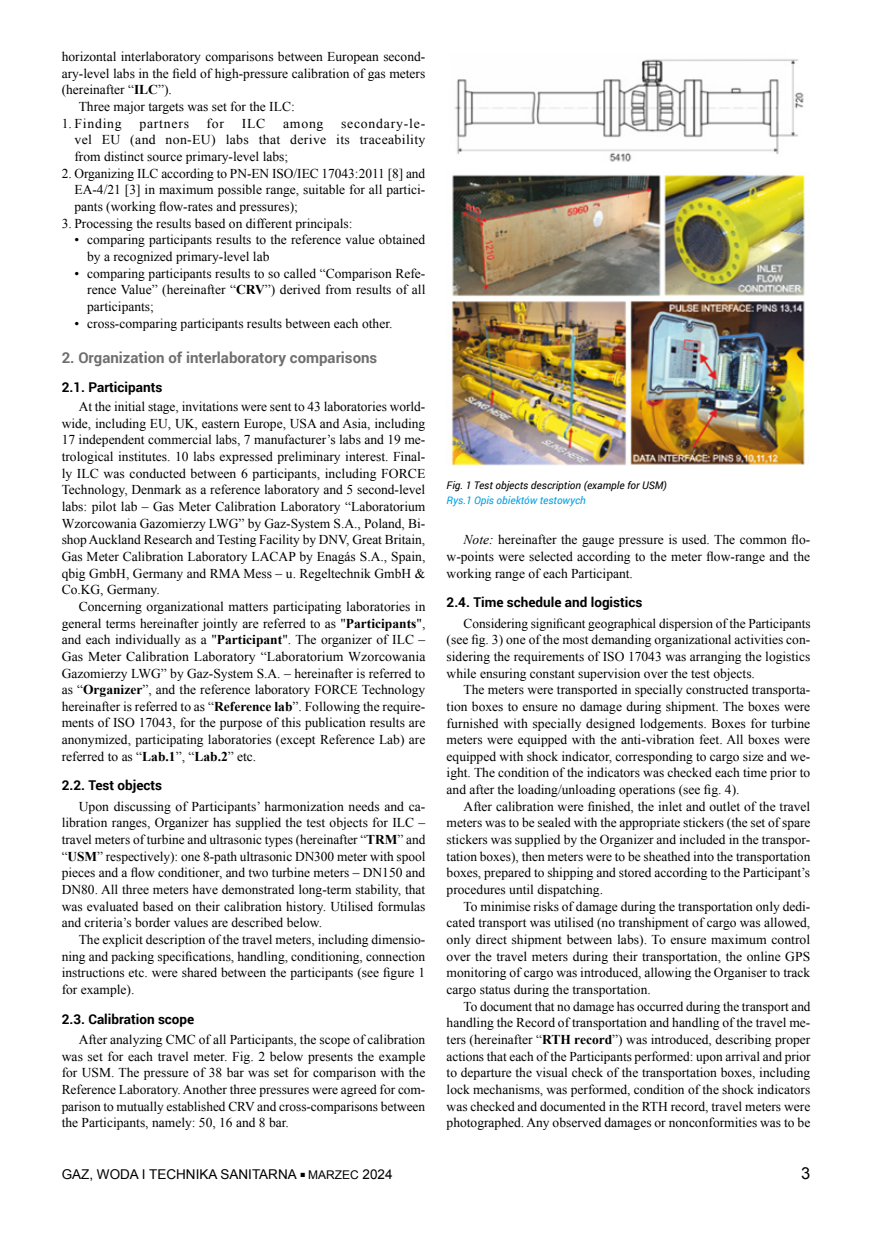
<style>
.page{position:relative;width:872px;height:1234px;background:#fff}
.page>*{position:absolute;margin:0;border:0;box-sizing:border-box;transform-origin:0 0}
.t1{font:16.5px "Arial";color:#000}
.t2{font:700 15px "Roboto";color:#706f6f}
.t3{font:13.5px/16.6px "Times New Roman";color:#000;text-align:justify}
.t4{font:700 13.5px "Roboto";color:#000}
.t5{font:13.5px "Arial";color:#000}
.t6{font:13.5px "Times New Roman";letter-spacing:.055em;color:#000}
.t7{font:italic 10.5px "Roboto";color:#000}
.t8{font:italic 10.5px "Roboto";color:#009fe3}
.s1{font-weight:700}
.s2{font-style:italic}
.s3{font-size:9px}
.s4{font-size:12px}
</style>
<div class="page">
<img style="left:447px;top:59px;width:363px;height:407px">
<p class="t3" style="left:62px;top:48px;width:365px">horizontal interlaboratory comparisons between European second-</p>
<p class="t3" style="left:62px;top:65px;width:365px">ary-level labs in the field of high-pressure calibration of gas meters</p>
<p class="t3" style="left:62px;top:81px;width:112px">(hereinafter “<span class="s1">ILC</span>”).</p>
<p class="t3" style="left:79px;top:98px;width:218px">Three major targets was set for the ILC:</p>
<p class="t6" style="left:62px;top:114px;width:62px">1. Finding</p>
<p class="t6" style="left:139px;top:114px;width:51px">partners</p>
<p class="t3" style="left:207px;top:114px;width:19px">for</p>
<p class="t3" style="left:242px;top:114px;width:25px">ILC</p>
<p class="t3" style="left:283px;top:114px;width:42px">among</p>
<p class="t3" style="left:74px;top:114px;width:352px;text-indent:267px">secondary-le&shy;vel EU (and non-EU) labs that derive its traceability from distinct source primary-level labs;</p>
<p class="t3" style="left:74px;top:164px;width:352px;text-indent:-13px">2. Organizing ILC according to PN-EN ISO/IEC 17043:2011 [8] and EA-4/21 [3] in maximum possible range, suitable for all partici&shy;pants (working flow-rates and pressures);</p>
<p class="t3" style="left:62px;top:214px;width:292px">3. Processing the results based on different principals:</p>
<p class="t3" style="left:87px;top:231px;width:340px;text-indent:-13px">• comparing participants results to the reference value obtained by a recognized primary-level lab</p>
<p class="t3" style="left:87px;top:264px;width:340px;text-indent:-13px">• comparing participants results to so called “Comparison Refe&shy;rence Value” (hereinafter “<span class="s1">CRV</span>”) derived from results of all participants;</p>
<p class="t3" style="left:74px;top:314px;width:319px">• cross-comparing participants results between each other.</p>
<p class="t2" style="left:62px;top:346px;width:317px">2. Organization of interlaboratory comparisons</p>
<p class="t4" style="left:62px;top:377px;width:102px">2.1. Participants</p>
<p class="t3" style="left:62px;top:398px;width:365px;text-indent:17px">At the initial stage, invitations were sent to 43 laboratories world&shy;wide, including EU, UK, eastern Europe, USA and Asia, including 17 independent commercial labs, 7 manufacturer’s labs and 19 me&shy;trological institutes. 10 labs expressed preliminary interest. Final&shy;ly ILC was conducted between 6 participants, including FORCE Technology, Denmark as a reference laboratory and 5 second-level labs: pilot lab – Gas Meter Calibration Laboratory “Laboratorium Wzorcowania Gazomierzy LWG” by Gaz-System S.A., Poland, Bi&shy;shop Auckland Research and Testing Facility by DNV, Great Britain, Gas Meter Calibration Laboratory LACAP by Enagás S.A., Spain, qbig GmbH, Germany and RMA Mess – u. Regeltechnik GmbH &amp; Co.KG, Germany.</p>
<p class="t3" style="left:62px;top:597px;width:365px;text-indent:17px">Concerning organizational matters participating laboratories in general terms hereinafter jointly are referred to as "<span class="s1">Participants</span>", and each individually as a "<span class="s1">Participant</span>". The organizer of ILC – Gas Meter Calibration Laboratory “Laboratorium Wzorcowania Gazomierzy LWG” by Gaz-System S.A. – hereinafter is referred to as “<span class="s1">Organizer</span>”, and the reference laboratory FORCE Technology hereinafter is referred to as “<span class="s1">Reference lab</span>”. Following the require&shy;ments of ISO 17043, for the purpose of this publication results are anonymized, participating laboratories (except Reference Lab) are referred to as “<span class="s1">Lab.1</span>”, “<span class="s1">Lab.2</span>” etc.</p>
<p class="t4" style="left:62px;top:775px;width:102px">2.2. Test objects</p>
<p class="t3" style="left:62px;top:797px;width:365px;text-indent:17px">Upon discussing of Participants’ harmonization needs and ca&shy;libration ranges, Organizer has supplied the test objects for ILC – travel meters of turbine and ultrasonic types (hereinafter “<span class="s1">TRM</span>” and “<span class="s1">USM</span>” respectively): one 8-path ultrasonic DN300 meter with spool pieces and a flow conditioner, and two turbine meters – DN150 and DN80. All three meters have demonstrated long-term stability, that was evaluated based on their calibration history. Utilised formulas and criteria’s border values are described below.</p>
<p class="t3" style="left:62px;top:930px;width:365px;text-indent:17px">The explicit description of the travel meters, including dimensio&shy;ning and packing specifications, handling, conditioning, connection instructions etc. were shared between the participants (see figure 1 for example).</p>
<p class="t4" style="left:62px;top:1008px;width:134px">2.3. Calibration scope</p>
<p class="t3" style="left:62px;top:1030px;width:365px;text-indent:17px">After analyzing CMC of all Participants, the scope of calibration was set for each travel meter. Fig. 2 below presents the example for USM. The pressure of 38 bar was set for comparison with the Reference Laboratory. Another three pressures were agreed for com&shy;parison to mutually established CRV and cross-comparisons between the Participants, namely: 50, 16 and 8 bar.</p>
<p class="t7" style="left:446px;top:477px;width:222px">Fig. 1 Test objects description (example for USM)</p>
<p class="t8" style="left:446px;top:493px;width:141px">Rys.1 Opis obiektów testowych</p>
<p class="t3" style="left:446px;top:531px;width:365px;text-indent:17px"><span class="s2">Note:</span> hereinafter the gauge pressure is used. The common flo&shy;w-points were selected according to the meter flow-range and the working range of each Participant.</p>
<p class="t4" style="left:446px;top:592px;width:197px">2.4. Time schedule and logistics</p>
<p class="t3" style="left:446px;top:614px;width:365px;text-indent:17px">Considering significant geographical dispersion of the Participants (see fig. 3) one of the most demanding organizational activities con&shy;sidering the requirements of ISO 17043 was arranging the logistics while ensuring constant supervision over the test objects.</p>
<p class="t3" style="left:446px;top:681px;width:365px;text-indent:17px">The meters were transported in specially constructed transporta&shy;tion boxes to ensure no damage during shipment. The boxes were furnished with specially designed lodgements. Boxes for turbine meters were equipped with the anti-vibration feet. All boxes were equipped with shock indicator, corresponding to cargo size and we&shy;ight. The condition of the indicators was checked each time prior to and after the loading/unloading operations (see fig. 4).</p>
<p class="t3" style="left:446px;top:797px;width:365px;text-indent:17px">After calibration were finished, the inlet and outlet of the travel meters was to be sealed with the appropriate stickers (the set of spare stickers was supplied by the Organizer and included in the transpor&shy;tation boxes), then meters were to be sheathed into the transportation boxes, prepared to shipping and stored according to the Participant’s procedures until dispatching.</p>
<p class="t3" style="left:446px;top:897px;width:365px;text-indent:17px">To minimise risks of damage during the transportation only dedi&shy;cated transport was utilised (no transhipment of cargo was allowed, only direct shipment between labs). To ensure maximum control over the travel meters during their transportation, the online GPS monitoring of cargo was introduced, allowing the Organiser to track cargo status during the transportation.</p>
<p class="t3" style="left:446px;top:997px;width:365px;text-indent:17px">To document that no damage has occurred during the transport and handling the Record of transportation and handling of the travel me&shy;ters (hereinafter “<span class="s1">RTH record</span>”) was introduced, describing proper actions that each of the Participants performed: upon arrival and prior to departure the visual check of the transportation boxes, including lock mechanisms, was performed, condition of the shock indicators was checked and documented in the RTH record, travel meters were photographed. Any observed damages or nonconformities was to be</p>
<p class="t5" style="left:62px;top:1164px;width:332px">GAZ, WODA I TECHNIKA SANITARNA <span class="s3">■</span> <span class="s4">MARZEC</span> 2024</p>
<p class="t1" style="left:801px;top:1161px;width:11px">3</p>
</div>
